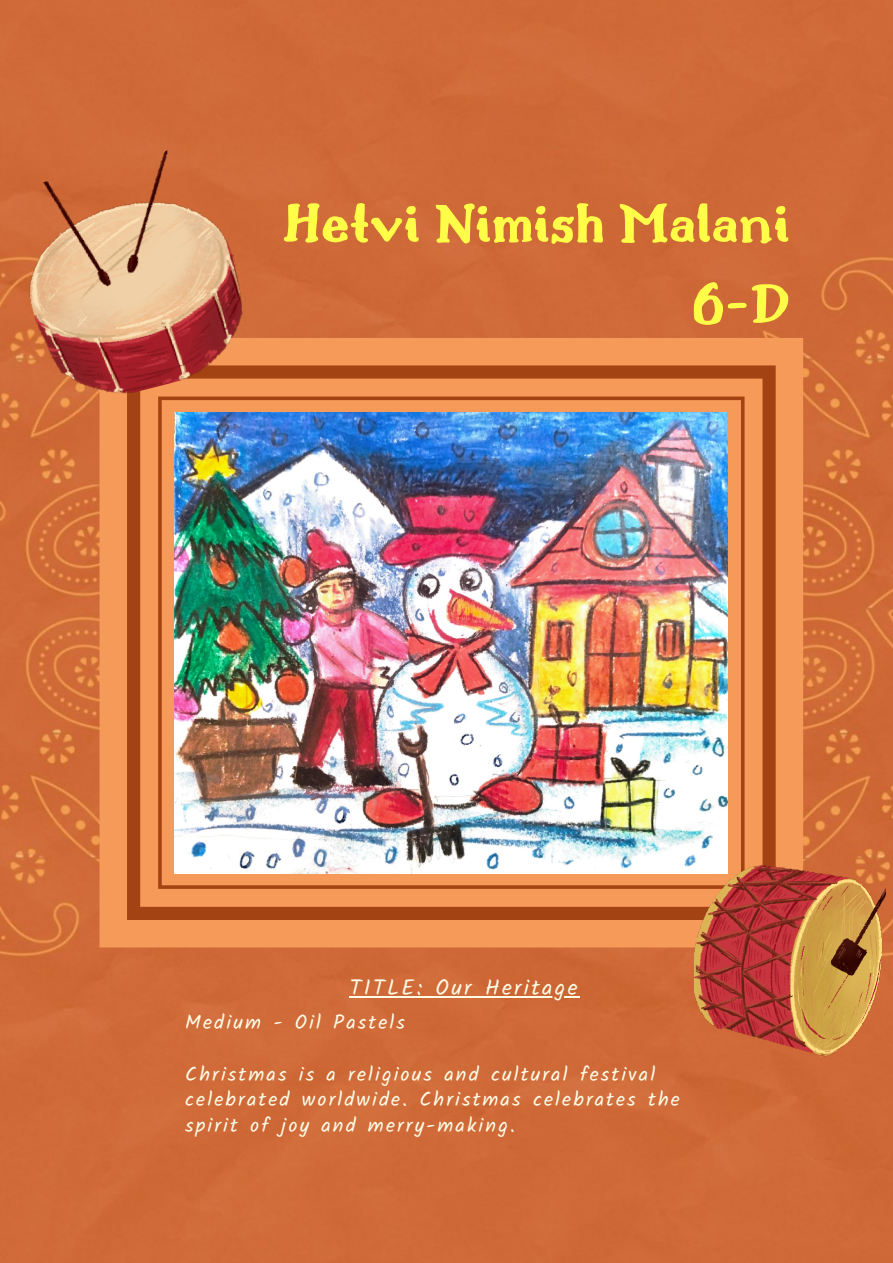
<style>
.page{position:relative;width:893px;height:1263px;background:#cf6938}
.page>*{position:absolute;margin:0;border:0;box-sizing:border-box;transform-origin:0 0}
.t1{font:700 57.9px "Drukaatie Burti";color:#fffd47}
.t2{font:21.9px "Kalam";letter-spacing:.105em;color:#fefce6}
.t3{font:20.02px/25.9px "Kalam";letter-spacing:.105em;color:#fefce6}
</style>
<div class="page">
<div style="left:99px;top:338px;width:704px;height:609px;background:#f69a59"></div>
<svg style="left:127px;top:365px;width:648px;height:555px;background:#d77c42"></svg>
<img style="left:2px;top:141px;width:258px;height:271px">
<img style="left:694px;top:865px;width:191px;height:192px">
<img style="left:175px;top:412px;width:552px;height:461px">
<hr style="left:350px;top:996px;width:230px;height:1px;background:#fefce6">
<p class="t1" style="left:282px;top:190px;width:509px">Hetvi Nimish Malani</p>
<p class="t1" style="left:692px;top:271px;width:99px">6-D</p>
<p class="t2" style="left:350px;top:974px;width:229px">TITLE: Our Heritage</p>
<p class="t3" style="left:185px;top:1009px;width:221px">Medium - Oil Pastels</p>
<p class="t3" style="left:185px;top:1061px;width:496px">Christmas is a religious and cultural festival celebrated worldwide. Christmas celebrates the spirit of joy and merry-making.</p>
</div>
